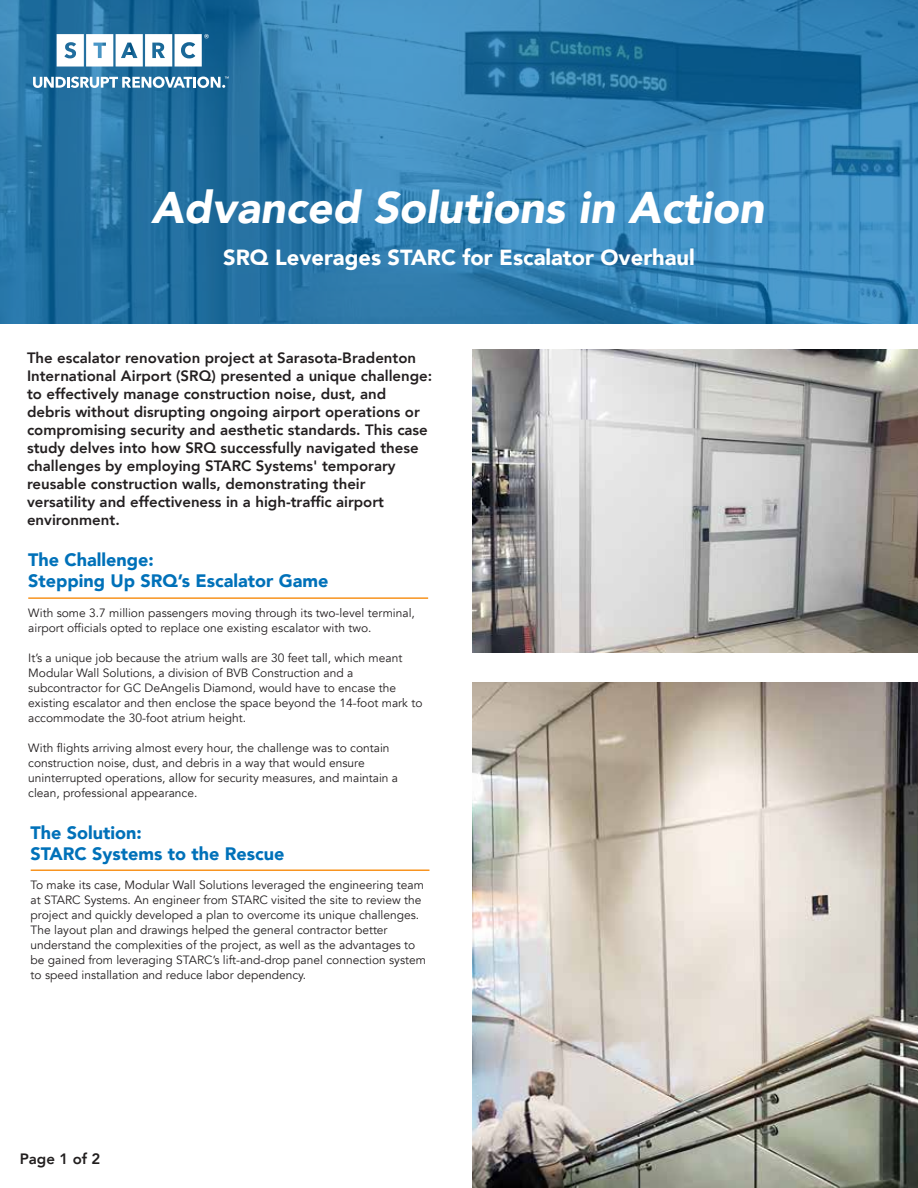
<style>
.page{position:relative;width:918px;height:1188px;background:#fff}
.page>*{position:absolute;margin:0;border:0;box-sizing:border-box;transform-origin:0 0}
.t1{font:italic 900 44.25px "Avenir";color:#fff}
.t2{font:900 21.9px "Avenir";color:#fff}
.t3{font:900 18px/21px "Avenir";color:#0071b9}
.t4{font:800 15px/18px "Avenir";color:#231f20}
.t5{font:800 15px "Avenir";color:#221f1f}
.t6{font:12px/15px "Avenir";color:#231f20}
</style>
<div class="page">
<img style="left:472px;top:350px;width:446px;height:303px">
<svg style="left:0;top:0;width:918px;height:324px;background:#2f7daf"></svg>
<hr style="left:31px;top:869px;width:398px;height:2px;background:#f8931e">
<hr style="left:28px;top:597px;width:400px;height:2px;background:#f8931e">
<img style="left:473px;top:682px;width:445px;height:506px">
<svg style="left:57px;top:34px;width:152px;height:33px"></svg>
<svg style="left:33px;top:77px;width:196px;height:11px"></svg>
<h1 class="t1" style="left:151px;top:181px;width:615px">Advanced Solutions in Action</h1>
<h2 class="t2" style="left:223px;top:249px;width:473px">SRQ Leverages STARC for Escalator Overhaul</h2>
<p class="t4" style="left:27px;top:350px;width:407px">The escalator renovation project at Sarasota-Bradenton International Airport (SRQ) presented a unique challenge: to effectively manage construction noise, dust, and debris without disrupting ongoing airport operations or compromising security and aesthetic standards. This case study delves into how SRQ successfully navigated these challenges by employing STARC Systems' temporary reusable construction walls, demonstrating their versatility and effectiveness in a high-traffic airport environment.</p>
<h3 class="t3" style="left:28px;top:551px;width:302px">The Challenge:<br>Stepping Up SRQ’s Escalator Game</h3>
<p class="t6" style="left:28px;top:607px;width:388px">With some 3.7 million passengers moving through its two-level terminal, airport officials opted to replace one existing escalator with two.</p>
<p class="t6" style="left:28px;top:652px;width:396px">It’s a unique job because the atrium walls are 30 feet tall, which meant Modular Wall Solutions, a division of BVB Construction and a subcontractor for GC DeAngelis Diamond, would have to encase the existing escalator and then enclose the space beyond the 14-foot mark to accommodate the 30-foot atrium height.</p>
<p class="t6" style="left:28px;top:742px;width:371px">With flights arriving almost every hour, the challenge was to contain construction noise, dust, and debris in a way that would ensure uninterrupted operations, allow for security measures, and maintain a clean, professional appearance.</p>
<h3 class="t3" style="left:31px;top:823px;width:255px">The Solution:<br>STARC Systems to the Rescue</h3>
<p class="t6" style="left:31px;top:879px;width:397px">To make its case, Modular Wall Solutions leveraged the engineering team at STARC Systems. An engineer from STARC visited the site to review the project and quickly developed a plan to overcome its unique challenges.<br>The layout plan and drawings helped the general contractor better understand the complexities of the project, as well as the advantages to be gained from leveraging STARC’s lift-and-drop panel connection system to speed installation and reduce labor dependency.</p>
<p class="t5" style="left:20px;top:1153px;width:82px">Page 1 of 2</p>
</div>
